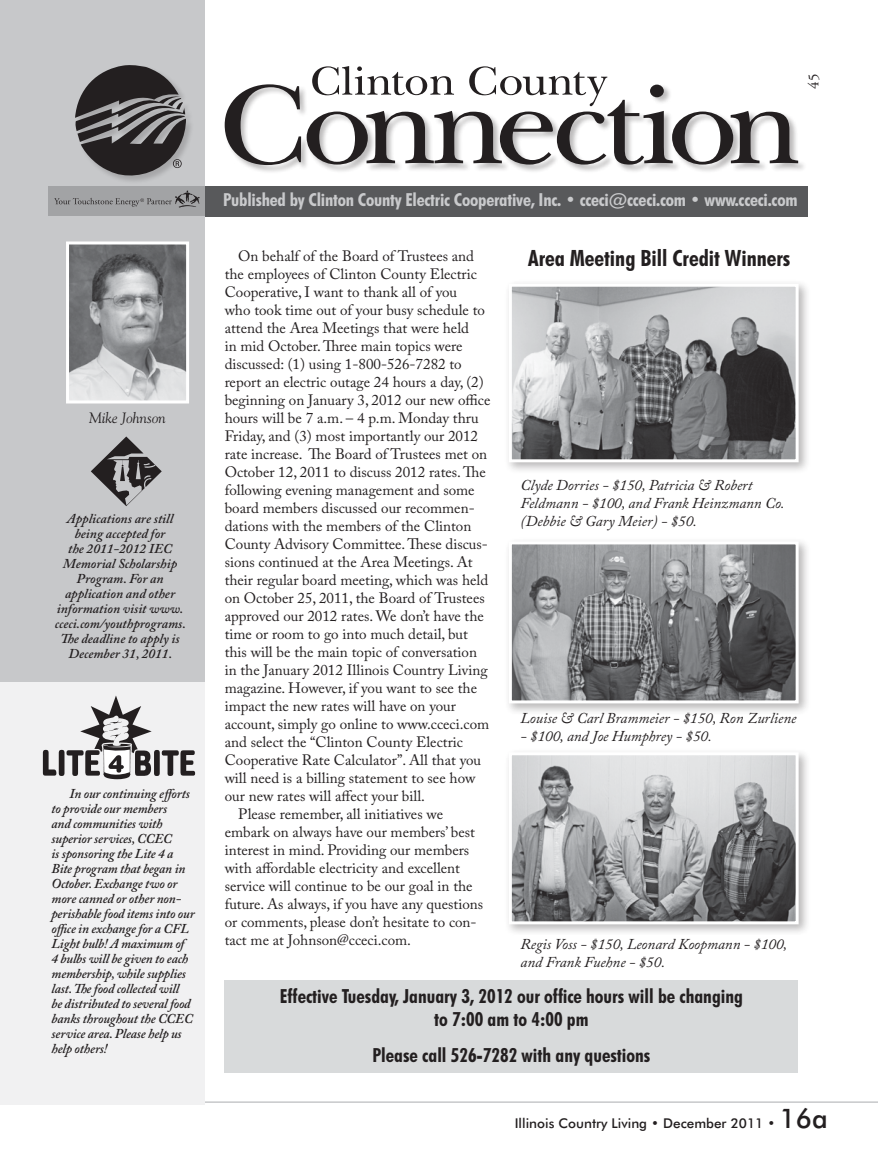
<style>
.page{position:relative;width:878px;height:1161px;background:#fff}
.page>*{position:absolute;margin:0;border:0;box-sizing:border-box;transform-origin:0 0}
.t1{font:700 condensed 22.5px "Futura BT";color:#231f20}
.t2{font:700 condensed 19.5px/22.5px "Futura BT";color:#231f20;text-align:center}
.t3{font:700 condensed 18px "Futura BT";letter-spacing:-.01em;color:#c9cacc}
.t4{font:15px "Adobe Caslon Pro";color:#231f20}
.t5{font:italic 15px/18px "Adobe Caslon Pro";color:#231f20}
.t6{font:italic 15px "Goudy Old Style BT";color:#231f20}
.t7{font:15px "Adobe Garamond Pro";color:#231f20}
.t8{font:italic 600 13.5px/15px "Adobe Caslon Pro";letter-spacing:-.01em;color:#231f20;text-align:center}
.t9{font:500 13.5px "Futura BT";color:#231f20}
.s1{font-size:27px}
</style>
<div class="page">
<div style="left:0;top:186px;width:807px;height:31px;background:#58595b"></div>
<div style="left:0;top:0;width:204px;height:1102px;background:#c7c8ca"></div>
<img style="left:70px;top:246px;width:115px;height:154px">
<div style="left:66px;top:242px;width:123px;height:162px;border:3px solid #fff"></div>
<div style="left:81px;top:108px;width:114px;height:76px;background:#231f20;opacity:.2"></div>
<svg style="left:75px;top:65px;width:111px;height:113px"></svg>
<div style="left:48px;top:186px;width:156px;height:30px;background:#a2a3a5"></div>
<svg style="left:54px;top:190px;width:146px;height:18px"></svg>
<div style="left:224px;top:84px;width:582px;height:90px;background:#231f20;opacity:.3"></div>
<svg style="left:225px;top:66px;width:573px;height:99px"></svg>
<hr style="left:0;top:1101px;width:878px;height:2px;background:#c7c8ca">
<div style="left:225px;top:981px;width:573px;height:92px;background:#d8dadb"></div>
<div style="left:504px;top:748px;width:307px;height:189px;background:#231f20;opacity:.32"></div>
<img style="left:513px;top:756px;width:281px;height:164px">
<div style="left:509px;top:752px;width:289px;height:172px;border:3px solid #fff"></div>
<div style="left:504px;top:279px;width:307px;height:195px;background:#231f20;opacity:.32"></div>
<img style="left:513px;top:288px;width:281px;height:170px">
<div style="left:509px;top:284px;width:289px;height:178px;border:3px solid #fff"></div>
<div style="left:504px;top:537px;width:307px;height:178px;background:#231f20;opacity:.32"></div>
<img style="left:513px;top:545px;width:281px;height:154px">
<div style="left:509px;top:541px;width:289px;height:162px;border:3px solid #fff"></div>
<div style="left:0;top:682px;width:204px;height:423px;background:#f1f1f2"></div>
<svg style="left:43px;top:750px;width:13px;height:26px"></svg>
<div style="left:59px;top:750px;width:5px;height:26px;background:#231f20;border-radius:3px"></div>
<div style="left:154px;top:750px;width:6px;height:26px;background:#231f20;border-radius:3px"></div>
<svg style="left:162px;top:750px;width:33px;height:26px"></svg>
<svg style="left:66px;top:696px;width:86px;height:83px"></svg>
<svg style="left:91px;top:436px;width:71px;height:70px"></svg>
<p class="t7" style="left:804px;top:88px;width:16px;rotate:-90deg">45</p>
<p class="t6" style="left:89px;top:409px;width:78px">Mike Johnson</p>
<p class="t8" style="left:55px;top:511px;width:132px">Applications are still being accepted for<br>the 2011-2012 IEC<br>Memorial Scholarship<br>Program. For an application and other information visit www. cceci.com/youthprograms.<br>The deadline to apply is<br>December 31, 2011.</p>
<p class="t8" style="left:52px;top:786px;width:145px;text-align:left;text-indent:18px">In our continuing efforts to provide our members<br>and communities with superior services, CCEC<br>is sponsoring the Lite 4 a<br>Bite program that began in<br>October. Exchange two or more canned or other non&shy;perishable food items into our office in exchange for a CFL<br>Light bulb! A maximum of<br>4 bulbs will be given to each membership, while supplies last. The food collected will<br>be distributed to several food banks throughout the CCEC service area. Please help us help others!</p>
<p class="t3" style="left:223px;top:188px;width:575px">Published by Clinton County Electric Cooperative, Inc. • cceci@cceci.com • www.cceci.com</p>
<h1 class="t1" style="left:528px;top:245px;width:264px">Area Meeting Bill Credit Winners</h1>
<p class="t4" style="left:238px;top:247px;width:237px">On behalf of the Board of Trustees and</p>
<p class="t4" style="left:225px;top:265px;width:254px">the employees of Clinton County Electric</p>
<p class="t4" style="left:225px;top:283px;width:234px">Cooperative, I want to thank all of you</p>
<p class="t4" style="left:225px;top:301px;width:262px">who took time out of your busy schedule to</p>
<p class="t4" style="left:225px;top:319px;width:246px">attend the Area Meetings that were held</p>
<p class="t4" style="left:225px;top:337px;width:239px">in mid October. Three main topics were</p>
<p class="t4" style="left:225px;top:355px;width:238px">discussed: (1) using 1-800-526-7282 to</p>
<p class="t4" style="left:225px;top:373px;width:260px">report an electric outage 24 hours a day, (2)</p>
<p class="t4" style="left:225px;top:391px;width:267px">beginning on January 3, 2012 our new office</p>
<p class="t4" style="left:225px;top:409px;width:255px">hours will be 7 a.m. – 4 p.m. Monday thru</p>
<p class="t4" style="left:225px;top:427px;width:255px">Friday, and (3) most importantly our 2012</p>
<p class="t4" style="left:225px;top:445px;width:264px">rate increase. The Board of Trustees met on</p>
<p class="t4" style="left:225px;top:463px;width:262px">October 12, 2011 to discuss 2012 rates. The</p>
<p class="t4" style="left:225px;top:481px;width:251px">following evening management and some</p>
<p class="t4" style="left:225px;top:499px;width:251px">board members discussed our recommen-</p>
<p class="t4" style="left:225px;top:517px;width:248px">dations with the members of the Clinton</p>
<p class="t4" style="left:225px;top:535px;width:265px">County Advisory Committee. These discus-</p>
<p class="t4" style="left:225px;top:553px;width:249px">sions continued at the Area Meetings. At</p>
<p class="t4" style="left:225px;top:571px;width:265px">their regular board meeting, which was held</p>
<p class="t4" style="left:225px;top:589px;width:261px">on October 25, 2011, the Board of Trustees</p>
<p class="t4" style="left:225px;top:607px;width:261px">approved our 2012 rates. We don’t have the</p>
<p class="t4" style="left:225px;top:625px;width:245px">time or room to go into much detail, but</p>
<p class="t4" style="left:225px;top:643px;width:254px">this will be the main topic of conversation</p>
<p class="t4" style="left:225px;top:661px;width:264px">in the January 2012 Illinois Country Living</p>
<p class="t4" style="left:225px;top:679px;width:254px">magazine. However, if you want to see the</p>
<p class="t4" style="left:225px;top:697px;width:233px">impact the new rates will have on your</p>
<p class="t4" style="left:225px;top:715px;width:266px">account, simply go online to www.cceci.com</p>
<p class="t4" style="left:225px;top:733px;width:240px">and select the “Clinton County Electric</p>
<p class="t4" style="left:225px;top:751px;width:258px">Cooperative Rate Calculator”. All that you</p>
<p class="t4" style="left:225px;top:769px;width:252px">will need is a billing statement to see how</p>
<p class="t4" style="left:225px;top:787px;width:202px">our new rates will affect your bill.</p>
<p class="t4" style="left:238px;top:805px;width:206px">Please remember, all initiatives we</p>
<p class="t4" style="left:225px;top:823px;width:252px">embark on always have our members’ best</p>
<p class="t4" style="left:225px;top:841px;width:246px">interest in mind. Providing our members</p>
<p class="t4" style="left:225px;top:859px;width:237px">with affordable electricity and excellent</p>
<p class="t4" style="left:225px;top:877px;width:249px">service will continue to be our goal in the</p>
<p class="t4" style="left:225px;top:895px;width:260px">future. As always, if you have any questions</p>
<p class="t4" style="left:225px;top:913px;width:253px">or comments, please don’t hesitate to con-</p>
<p class="t4" style="left:225px;top:931px;width:188px">tact me at Johnson@cceci.com.</p>
<h2 class="t2" style="left:280px;top:985px;width:464px">Effective Tuesday, January 3, 2012 our office hours will be changing to 7:00 am to 4:00 pm</h2>
<h2 class="t2" style="left:372px;top:1044px;width:279px">Please call 526-7282 with any questions</h2>
<p class="t5" style="left:520px;top:476px;width:265px">Clyde Dorries - $150, Patricia &amp; Robert<br>Feldmann - $100, and Frank Heinzmann Co. (Debbie &amp; Gary Meier) - $50.</p>
<p class="t5" style="left:520px;top:708px;width:277px">Louise &amp; Carl Brammeier - $150, Ron Zurliene</p>
<p class="t5" style="left:520px;top:726px;width:193px">- $100, and Joe Humphrey - $50.</p>
<p class="t5" style="left:520px;top:935px;width:268px">Regis Voss - $150, Leonard Koopmann - $100, and Frank Fuehne - $50.</p>
<p class="t9" style="left:515px;top:1115px;width:314px">Illinois Country Living • December 2011 • <span class="s1">16a</span></p>
</div>
